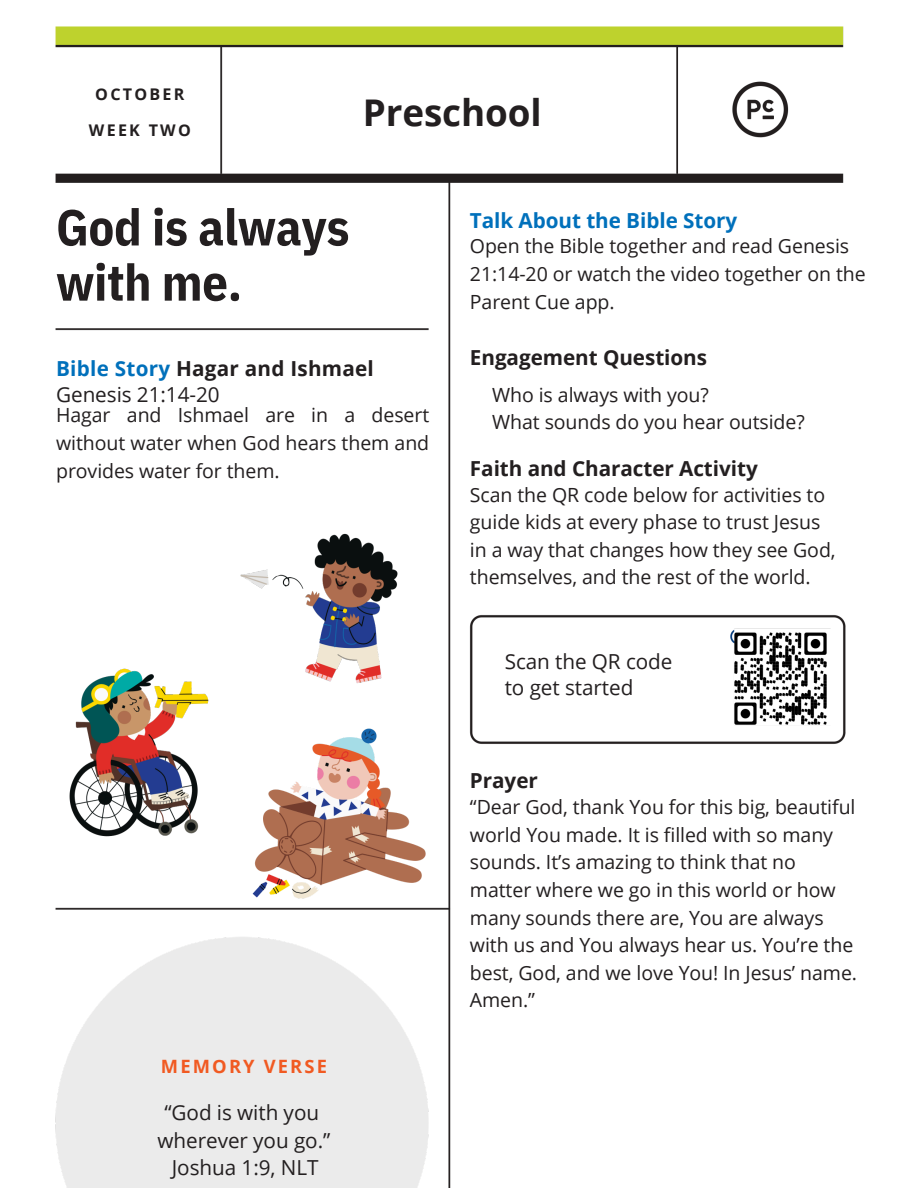
<style>
.page{position:relative;width:918px;height:1188px;background:#fff}
.page>*{position:absolute;margin:0;border:0;box-sizing:border-box;transform-origin:0 0}
.t1{font:700 50.55px/55.2px "IBM Plex Sans Cond";letter-spacing:-.005em;color:#231f20}
.t2{font:700 36.75px "Open Sans";letter-spacing:-.005em;color:#231f20}
.t3{font:700 20.7px/25.8px "Open Sans";color:#231f20}
.t4{font:20.7px/25.8px "Open Sans";letter-spacing:-.005em;color:#231f20}
.t5{font:700 20.7px "Open Sans";letter-spacing:-.005em;color:#0070bb}
.t6{font:19.5px/27.6px "Open Sans";letter-spacing:-.005em;color:#231f20}
.t7{font:700 18.45px "Open Sans";letter-spacing:.115em;color:#f15a22}
.t8{font:700 16.05px "Open Sans";letter-spacing:.14em;color:#231f20}
.s1{color:#0070bb}
.s2{font-weight:400}
</style>
<div class="page">
<img style="left:55px;top:26px;width:791px;height:1162px">
<h4 class="t8" style="left:95px;top:83px;width:91px">OCTOBER</h4>
<h4 class="t8" style="left:89px;top:119px;width:103px">WEEK TWO</h4>
<p class="t2" style="left:363px;top:87px;width:180px">Preschool</p>
<h6 class="t1" style="left:56px;top:199px;width:295px">God is always with me.</h6>
<h3 class="t5" style="left:470px;top:205px;width:269px">Talk About the Bible Story</h3>
<h3 class="t6" style="left:470px;top:232px;width:397px">Open the Bible together and read Genesis<br>21:14-20 or watch the video together on the<br>Parent Cue app.</h3>
<p class="t3" style="left:56px;top:355px;width:319px"><span class="s1">Bible Story</span> Hagar and Ishmael<br><span class="s2">Genesis 21:14-20</span></p>
<p class="t6" style="left:56px;top:401px;width:375px;text-align:justify">Hagar and Ishmael are in a desert without water when God hears them and provides water for them.</p>
<h5 class="t7" style="left:161px;top:1053px;width:167px">MEMORY VERSE</h5>
<h2 class="t4" style="left:164px;top:1099px;width:156px">“God is with you</h2>
<h1 class="t4" style="left:158px;top:1127px;width:174px">wherever you go.”</h1>
<h6 class="t4" style="left:172px;top:1154px;width:148px">Joshua 1:9, NLT</h6>
<h6 class="t3" style="left:470px;top:345px;width:239px">Engagement Questions</h6>
<p class="t6" style="left:492px;top:380px;width:218px">Who is always with you?</p>
<h6 class="t6" style="left:492px;top:408px;width:314px">What sounds do you hear outside?</h6>
<h6 class="t3" style="left:470px;top:455px;width:289px">Faith and Character Activity</h6>
<h6 class="t6" style="left:470px;top:480px;width:367px">Scan the QR code below for activities to guide kids at every phase to trust Jesus in a way that changes how they see God, themselves, and the rest of the world.</h6>
<p class="t4" style="left:505px;top:648px;width:169px">Scan the QR code to get started</p>
<p class="t3" style="left:470px;top:768px;width:69px">Prayer</p>
<p class="t6" style="left:470px;top:793px;width:389px">“Dear God, thank You for this big, beautiful world You made. It is filled with so many sounds. It’s amazing to think that no matter where we go in this world or how many sounds there are, You are always with us and You always hear us. You’re the best, God, and we love You! In Jesus’ name.<br>Amen.”</p>
</div>
